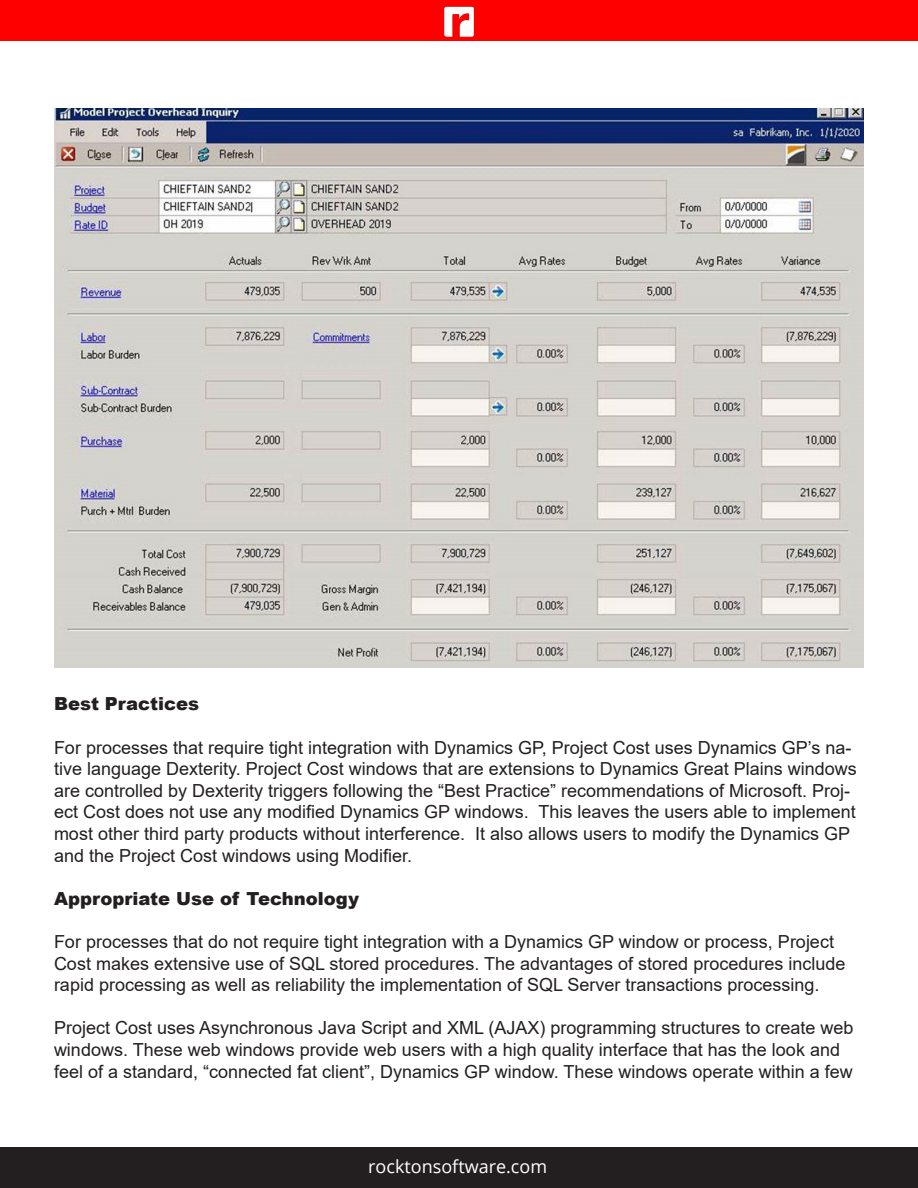
<style>
.page{position:relative;width:918px;height:1188px;background:#fff}
.page>*{position:absolute;margin:0;border:0;box-sizing:border-box;transform-origin:0 0}
.t1{font:18px/21.6px "Arial";color:#231f20}
.t2{font:900 18px "Arial";color:#231f20}
.t3{font:18px "Open Sans";color:#fff}
</style>
<div class="page">
<div style="left:0;top:0;width:918px;height:41px;background:#f00"></div>
<img style="left:444px;top:6px;width:31px;height:30px">
<div style="left:0;top:1147px;width:918px;height:41px;background:#231f20"></div>
<img style="left:54px;top:108px;width:810px;height:559px">
<p class="t2" style="left:54px;top:691px;width:147px">Best Practices</p>
<p class="t1" style="left:54px;top:736px;width:804px">For processes that require tight integration with Dynamics GP, Project Cost uses Dynamics GP’s na&shy;tive language Dexterity. Project Cost windows that are extensions to Dynamics Great Plains windows are controlled by Dexterity triggers following the “Best Practice” recommendations of Microsoft. Proj&shy;ect Cost does not use any modified Dynamics GP windows. This leaves the users able to implement most other third party products without interference. It also allows users to modify the Dynamics GP and the Project Cost windows using Modifier.</p>
<p class="t2" style="left:54px;top:885px;width:307px">Appropriate Use of Technology</p>
<p class="t1" style="left:54px;top:931px;width:793px">For processes that do not require tight integration with a Dynamics GP window or process, Project<br>Cost makes extensive use of SQL stored procedures. The advantages of stored procedures include rapid processing as well as reliability the implementation of SQL Server transactions processing.</p>
<p class="t1" style="left:54px;top:1017px;width:801px">Project Cost uses Asynchronous Java Script and XML (AJAX) programming structures to create web windows. These web windows provide web users with a high quality interface that has the look and feel of a standard, “connected fat client”, Dynamics GP window. These windows operate within a few</p>
<p class="t3" style="left:368px;top:1154px;width:180px">rocktonsoftware.com</p>
</div>
